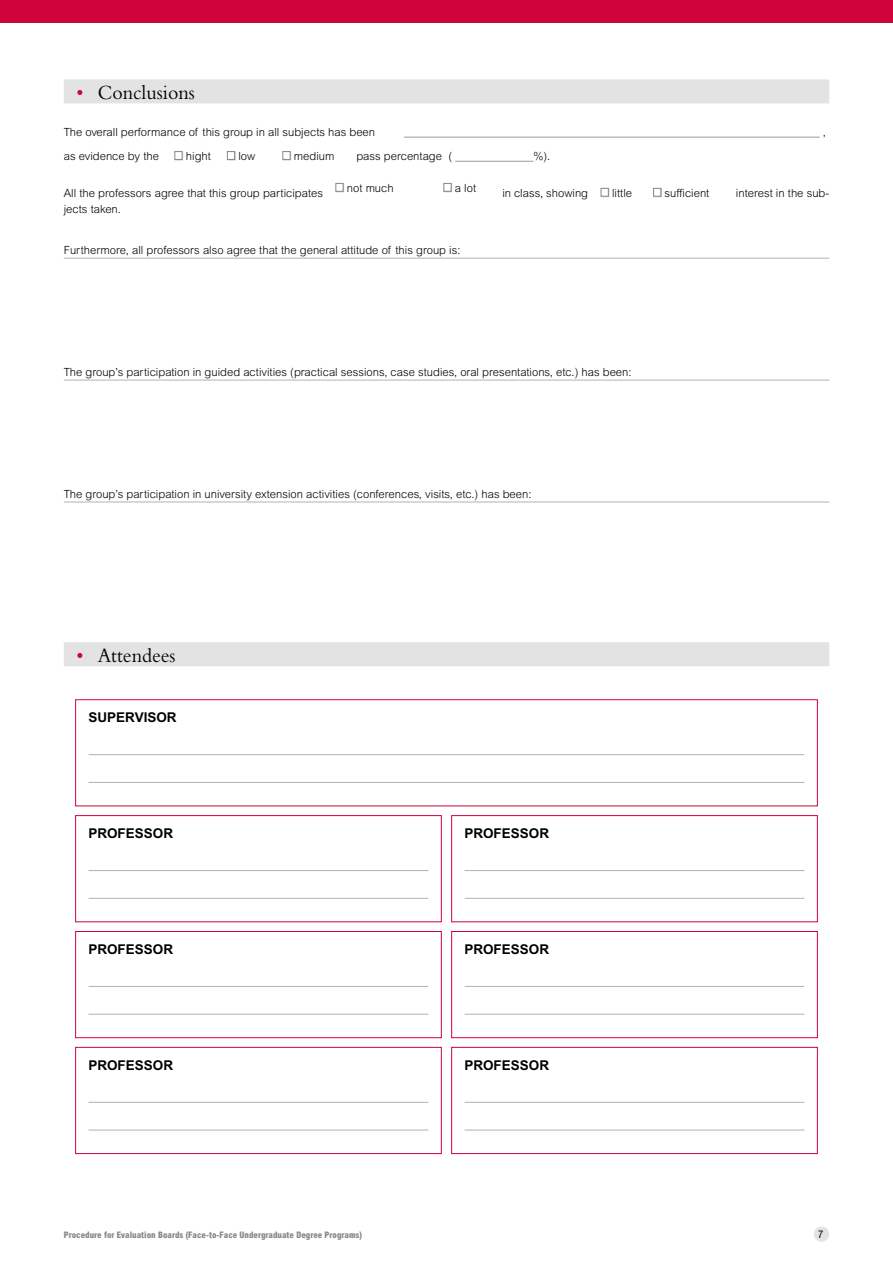
<style>
.page{position:relative;width:893px;height:1263px;background:#fff}
.page>*{position:absolute;margin:0;border:0;box-sizing:border-box;transform-origin:0 0}
.t1{font:21px "Bembo Std";color:#000;scale:.95 1}
.t2{font:700 13.5px "Arial MT Pro";color:#000}
.t3{font:300 11.25px "Arial MT Pro";color:#000}
.t4{font:condensed 10.5px "Arial MT Pro";color:#000}
.t5{font:800 condensed 9px "Arial MT Pro";color:#878787}
.s1{color:#d0043c}
</style>
<div class="page">
<div style="left:0;top:0;width:893px;height:22px;background:#d0043c"></div>
<div style="left:814px;top:1226px;width:15px;height:16px;background:#e3e3e3;border-radius:50%"></div>
<div style="left:64px;top:79px;width:765px;height:24px;background:#e3e3e3"></div>
<hr style="left:404px;top:137px;width:416px;height:1px;background:#9d9d9c">
<hr style="left:455px;top:161px;width:78px;height:1px;background:#9d9d9c">
<hr style="left:64px;top:258px;width:765px;height:1px;background:#b3b2b2">
<hr style="left:64px;top:380px;width:765px;height:1px;background:#b3b2b2">
<hr style="left:64px;top:502px;width:765px;height:1px;background:#b3b2b2">
<div style="left:64px;top:642px;width:765px;height:24px;background:#e3e3e3"></div>
<div style="left:175px;top:152px;width:8px;height:8px;background:#a1a1a1"></div>
<div style="left:175px;top:151px;width:7px;height:9px;background:#fff;border:1px solid #878787"></div>
<div style="left:227px;top:151px;width:8px;height:9px;background:#fff;border:1px solid #878787"></div>
<div style="left:283px;top:152px;width:8px;height:8px;background:#a0a0a0"></div>
<div style="left:283px;top:151px;width:7px;height:9px;background:#fff;border:1px solid #878787"></div>
<svg style="left:336px;top:184px;width:8px;height:8px"></svg>
<div style="left:336px;top:183px;width:7px;height:8px;background:#fff;border:1px solid #878787"></div>
<svg style="left:444px;top:184px;width:8px;height:8px"></svg>
<div style="left:444px;top:183px;width:7px;height:8px;background:#fff;border:1px solid #878787"></div>
<div style="left:601px;top:189px;width:8px;height:8px;background:#999"></div>
<div style="left:601px;top:188px;width:7px;height:8px;background:#fff;border:1px solid #878787"></div>
<div style="left:654px;top:189px;width:7px;height:8px;background:#9c9c9c"></div>
<div style="left:653px;top:188px;width:8px;height:8px;background:#fff;border:1px solid #878787"></div>
<hr style="left:89px;top:754px;width:715px;height:1px;background:#b3b2b2">
<hr style="left:89px;top:782px;width:715px;height:1px;background:#b3b2b2">
<div style="left:75px;top:699px;width:742px;height:107px;border:1px solid #d0043c"></div>
<hr style="left:89px;top:870px;width:339px;height:1px;background:#b3b2b2">
<hr style="left:89px;top:898px;width:339px;height:1px;background:#b3b2b2">
<div style="left:75px;top:815px;width:366px;height:107px;border:1px solid #d0043c"></div>
<hr style="left:89px;top:986px;width:339px;height:1px;background:#b3b2b2">
<hr style="left:89px;top:1014px;width:339px;height:1px;background:#b3b2b2">
<div style="left:75px;top:931px;width:366px;height:107px;border:1px solid #d0043c"></div>
<hr style="left:89px;top:1102px;width:339px;height:1px;background:#b3b2b2">
<hr style="left:89px;top:1130px;width:339px;height:1px;background:#b3b2b2">
<div style="left:75px;top:1047px;width:366px;height:107px;border:1px solid #d0043c"></div>
<hr style="left:465px;top:870px;width:339px;height:1px;background:#b3b2b2">
<hr style="left:465px;top:898px;width:339px;height:1px;background:#b3b2b2">
<div style="left:451px;top:815px;width:366px;height:107px;border:1px solid #d0043c"></div>
<hr style="left:465px;top:986px;width:339px;height:1px;background:#b3b2b2">
<hr style="left:465px;top:1014px;width:339px;height:1px;background:#b3b2b2">
<div style="left:451px;top:931px;width:366px;height:107px;border:1px solid #d0043c"></div>
<hr style="left:465px;top:1102px;width:339px;height:1px;background:#b3b2b2">
<hr style="left:465px;top:1130px;width:339px;height:1px;background:#b3b2b2">
<div style="left:451px;top:1047px;width:366px;height:107px;border:1px solid #d0043c"></div>
<h1 class="t1" style="left:77px;top:80px;width:126px"><span class="s1">•</span> Conclusions</h1>
<p class="t3" style="left:64px;top:125px;width:313px">The overall performance of this group in all subjects has been</p>
<p class="t3" style="left:823px;top:125px;width:5px">,</p>
<p class="t3" style="left:64px;top:149px;width:97px">as evidence by the</p>
<p class="t3" style="left:186px;top:149px;width:27px">hight</p>
<p class="t3" style="left:238px;top:149px;width:18px">low</p>
<p class="t3" style="left:294px;top:149px;width:42px">medium</p>
<p class="t3" style="left:356px;top:149px;width:97px">pass percentage (</p>
<p class="t3" style="left:533px;top:149px;width:18px">%).</p>
<p class="t3" style="left:64px;top:186px;width:261px">All the professors agree that this group participates</p>
<p class="t3" style="left:347px;top:181px;width:48px">not much</p>
<p class="t3" style="left:455px;top:181px;width:23px">a lot</p>
<p class="t3" style="left:502px;top:186px;width:87px">in class, showing</p>
<p class="t3" style="left:612px;top:186px;width:22px">little</p>
<p class="t3" style="left:665px;top:186px;width:46px">sufficient</p>
<p class="t3" style="left:736px;top:186px;width:95px">interest in the sub-</p>
<p class="t3" style="left:64px;top:202px;width:59px">jects taken.</p>
<p class="t3" style="left:64px;top:243px;width:398px">Furthermore, all professors also agree that the general attitude of this group is:</p>
<p class="t3" style="left:64px;top:365px;width:569px">The group’s participation in guided activities (practical sessions, case studies, oral presentations, etc.) has been:</p>
<p class="t3" style="left:64px;top:487px;width:469px">The group’s participation in university extension activities (conferences, visits, etc.) has been:</p>
<h1 class="t1" style="left:77px;top:643px;width:106px"><span class="s1">•</span> Attendees</h1>
<p class="t2" style="left:89px;top:710px;width:90px">SUPERVISOR</p>
<p class="t2" style="left:89px;top:826px;width:86px">PROFESSOR</p>
<p class="t2" style="left:465px;top:826px;width:86px">PROFESSOR</p>
<p class="t2" style="left:89px;top:941px;width:86px">PROFESSOR</p>
<p class="t2" style="left:465px;top:941px;width:86px">PROFESSOR</p>
<p class="t2" style="left:89px;top:1057px;width:86px">PROFESSOR</p>
<p class="t2" style="left:465px;top:1057px;width:86px">PROFESSOR</p>
<p class="t5" style="left:64px;top:1230px;width:300px">Procedure for Evaluation Boards (Face-to-Face Undergraduate Degree Programs)</p>
<p class="t4" style="left:818px;top:1228px;width:7px">7</p>
</div>
